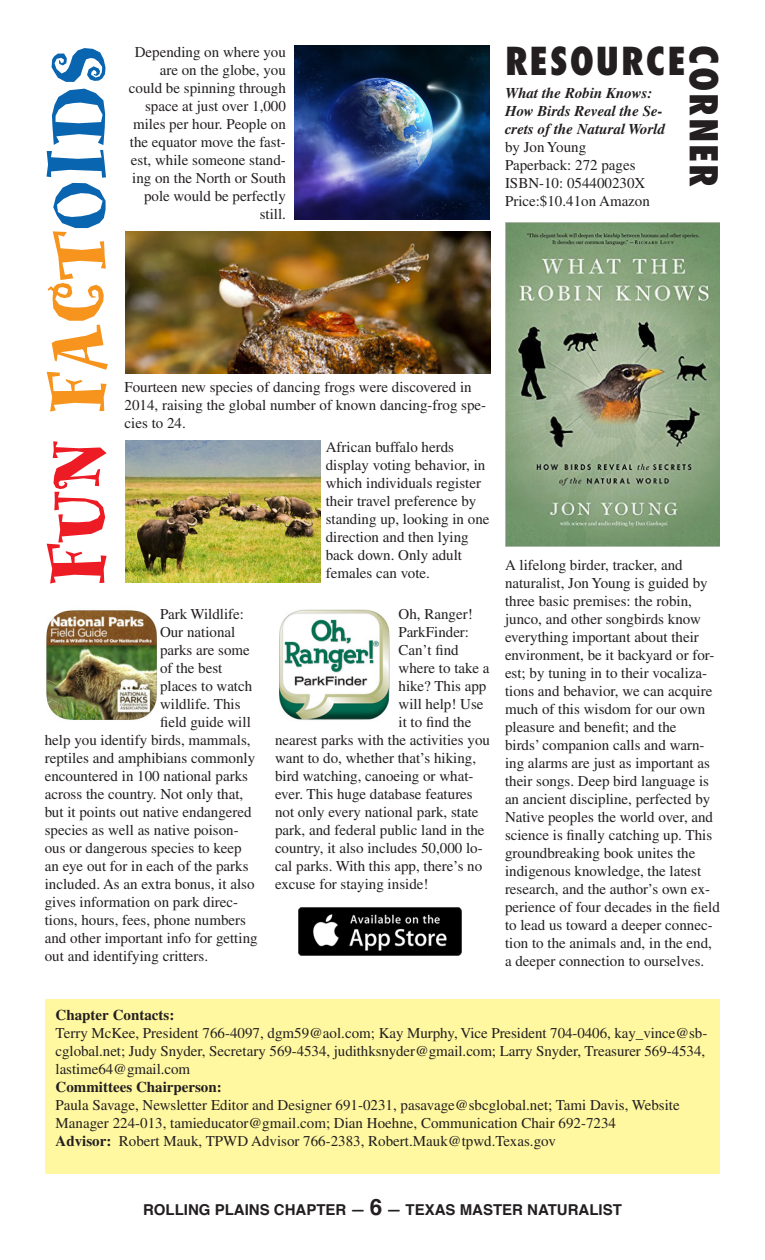
<style>
.page{position:relative;width:765px;height:1260px;background:#fff}
.page>*{position:absolute;margin:0;border:0;box-sizing:border-box;transform-origin:0 0}
.t1{font:800 90px "Whimsy ICG";color:#f7941d}
.t2{font:800 condensed 37.5px "Futura";letter-spacing:.05em;color:#231f20}
.t3{font:15px/18px "Times";color:#231f20}
.t4{font:italic 700 15px/18px "Times";color:#231f20}
.t5{font:700 15px "Helvetica";color:#231f20}
.t6{font:700 15px "Times";color:#231f20}
.s1{color:#ed1c24}
.s2{color:#0965b0}
.s3{font-weight:700}
.s4{font-size:22.5px}
</style>
<div class="page">
<div style="left:45px;top:999px;width:675px;height:175px;background:#fff8a0"></div>
<img style="left:505px;top:222px;width:214px;height:324px">
<img style="left:279px;top:609px;width:111px;height:111px">
<img style="left:46px;top:610px;width:111px;height:110px">
<img style="left:298px;top:907px;width:164px;height:49px">
<img style="left:295px;top:45px;width:195px;height:175px">
<img style="left:125px;top:440px;width:195px;height:142px">
<img style="left:125px;top:232px;width:366px;height:142px">
<p class="t1" style="left:35px;top:586px;width:543px;rotate:-90deg"><span class="s1">FUN</span> FACT<span class="s2">OIDS</span></p>
<p class="t3" style="left:129px;top:43px;width:159px;text-align:right">Depending on where you are on the globe, you could be spinning through space at just over 1,000 miles per hour. People on the equator move the fast&shy;est, while someone stand&shy;ing on the North or South pole would be perfectly still.</p>
<p class="t3" style="left:125px;top:378px;width:363px">Fourteen new species of dancing frogs were discovered in<br>2014, raising the global number of known dancing-frog spe&shy;cies to 24.</p>
<p class="t3" style="left:326px;top:438px;width:165px">African buffalo herds display voting behavior, in which individuals register their travel preference by standing up, looking in one direction and then lying back down. Only adult females can vote.</p>
<p class="t3" style="left:160px;top:605px;width:86px">Park Wildlife:</p>
<p class="t3" style="left:160px;top:623px;width:77px">Our national</p>
<p class="t3" style="left:160px;top:641px;width:91px">parks are some</p>
<p class="t3" style="left:160px;top:659px;width:64px">of the best</p>
<p class="t3" style="left:160px;top:677px;width:94px">places to watch</p>
<p class="t3" style="left:160px;top:695px;width:82px">wildlife. This</p>
<p class="t3" style="left:160px;top:713px;width:92px">field guide will</p>
<p class="t3" style="left:45px;top:731px;width:207px">help you identify birds, mammals,</p>
<p class="t3" style="left:45px;top:749px;width:212px">reptiles and amphibians commonly</p>
<p class="t3" style="left:45px;top:767px;width:205px">encountered in 100 national parks</p>
<p class="t3" style="left:45px;top:785px;width:200px">across the country. Not only that,</p>
<p class="t3" style="left:45px;top:803px;width:209px">but it points out native endangered</p>
<p class="t3" style="left:45px;top:821px;width:195px">species as well as native poison-</p>
<p class="t3" style="left:45px;top:839px;width:198px">ous or dangerous species to keep</p>
<p class="t3" style="left:45px;top:857px;width:205px">an eye out for in each of the parks</p>
<p class="t3" style="left:45px;top:875px;width:211px">included. As an extra bonus, it also</p>
<p class="t3" style="left:45px;top:893px;width:195px">gives information on park direc-</p>
<p class="t3" style="left:45px;top:911px;width:203px">tions, hours, fees, phone numbers</p>
<p class="t3" style="left:45px;top:929px;width:214px">and other important info for getting</p>
<p class="t3" style="left:45px;top:947px;width:165px">out and identifying critters.</p>
<p class="t3" style="left:399px;top:605px;width:76px">Oh, Ranger!</p>
<p class="t3" style="left:399px;top:623px;width:72px">ParkFinder:</p>
<p class="t3" style="left:399px;top:641px;width:62px">Can’t find</p>
<p class="t3" style="left:399px;top:659px;width:93px">where to take a</p>
<p class="t3" style="left:399px;top:677px;width:89px">hike? This app</p>
<p class="t3" style="left:399px;top:695px;width:86px">will help! Use</p>
<p class="t3" style="left:399px;top:713px;width:74px">it to find the</p>
<p class="t3" style="left:275px;top:731px;width:217px">nearest parks with the activities you</p>
<p class="t3" style="left:275px;top:749px;width:203px">want to do, whether that’s hiking,</p>
<p class="t3" style="left:275px;top:767px;width:200px">bird watching, canoeing or what-</p>
<p class="t3" style="left:275px;top:785px;width:199px">ever. This huge database features</p>
<p class="t3" style="left:275px;top:803px;width:205px">not only every national park, state</p>
<p class="t3" style="left:275px;top:821px;width:211px">park, and federal public land in the</p>
<p class="t3" style="left:275px;top:839px;width:209px">country, it also includes 50,000 lo-</p>
<p class="t3" style="left:275px;top:857px;width:209px">cal parks. With this app, there’s no</p>
<p class="t3" style="left:275px;top:875px;width:155px">excuse for staying inside!</p>
<p class="t2" style="left:505px;top:37px;width:183px">RESOURCE</p>
<p class="t2" style="left:728px;top:45px;width:144px;rotate:90deg">CORNER</p>
<p class="t4" style="left:505px;top:83px;width:162px">What the Robin Knows:<br>How Birds Reveal the Se&shy;crets of the Natural World</p>
<p class="t3" style="left:505px;top:137px;width:83px">by Jon Young</p>
<p class="t3" style="left:505px;top:155px;width:132px">Paperback: 272 pages</p>
<p class="t3" style="left:505px;top:173px;width:142px">ISBN-10: 054400230X</p>
<p class="t3" style="left:505px;top:191px;width:146px">Price:$10.41on Amazon</p>
<p class="t3" style="left:505px;top:556px;width:216px">A lifelong birder, tracker, and naturalist, Jon Young is guided by three basic premises: the robin, junco, and other songbirds know everything important about their environment, be it backyard or for&shy;est; by tuning in to their vocaliza&shy;tions and behavior, we can acquire much of this wisdom for our own pleasure and benefit; and the<br>birds’ companion calls and warn&shy;ing alarms are just as important as their songs. Deep bird language is an ancient discipline, perfected by Native peoples the world over, and science is finally catching up. This groundbreaking book unites the indigenous knowledge, the latest research, and the author’s own ex&shy;perience of four decades in the field to lead us toward a deeper connec&shy;tion to the animals and, in the end, a deeper connection to ourselves.</p>
<p class="t6" style="left:56px;top:1006px;width:120px">Chapter Contacts:</p>
<p class="t3" style="left:56px;top:1024px;width:653px">Terry McKee, President 766-4097, dgm59@aol.com; Kay Murphy, Vice President 704-0406, kay_vince@sb&shy;cglobal.net; Judy Snyder, Secretary 569-4534, judithksnyder@gmail.com; Larry Snyder, Treasurer 569-4534, lastime64@gmail.com</p>
<p class="t6" style="left:56px;top:1078px;width:168px">Committees Chairperson:</p>
<p class="t3" style="left:56px;top:1096px;width:626px">Paula Savage, Newsletter Editor and Designer 691-0231, pasavage@sbcglobal.net; Tami Davis, Website<br>Manager 224-013, tamieducator@gmail.com; Dian Hoehne, Communication Chair 692-7234</p>
<p class="t3" style="left:56px;top:1132px;width:502px"><span class="s3">Advisor:</span> Robert Mauk, TPWD Advisor 766-2383, Robert.Mauk@tpwd.Texas.gov</p>
<p class="t5" style="left:143px;top:1197px;width:480px">ROLLING PLAINS CHAPTER — <span class="s4">6</span> — TEXAS MASTER NATURALIST</p>
</div>
